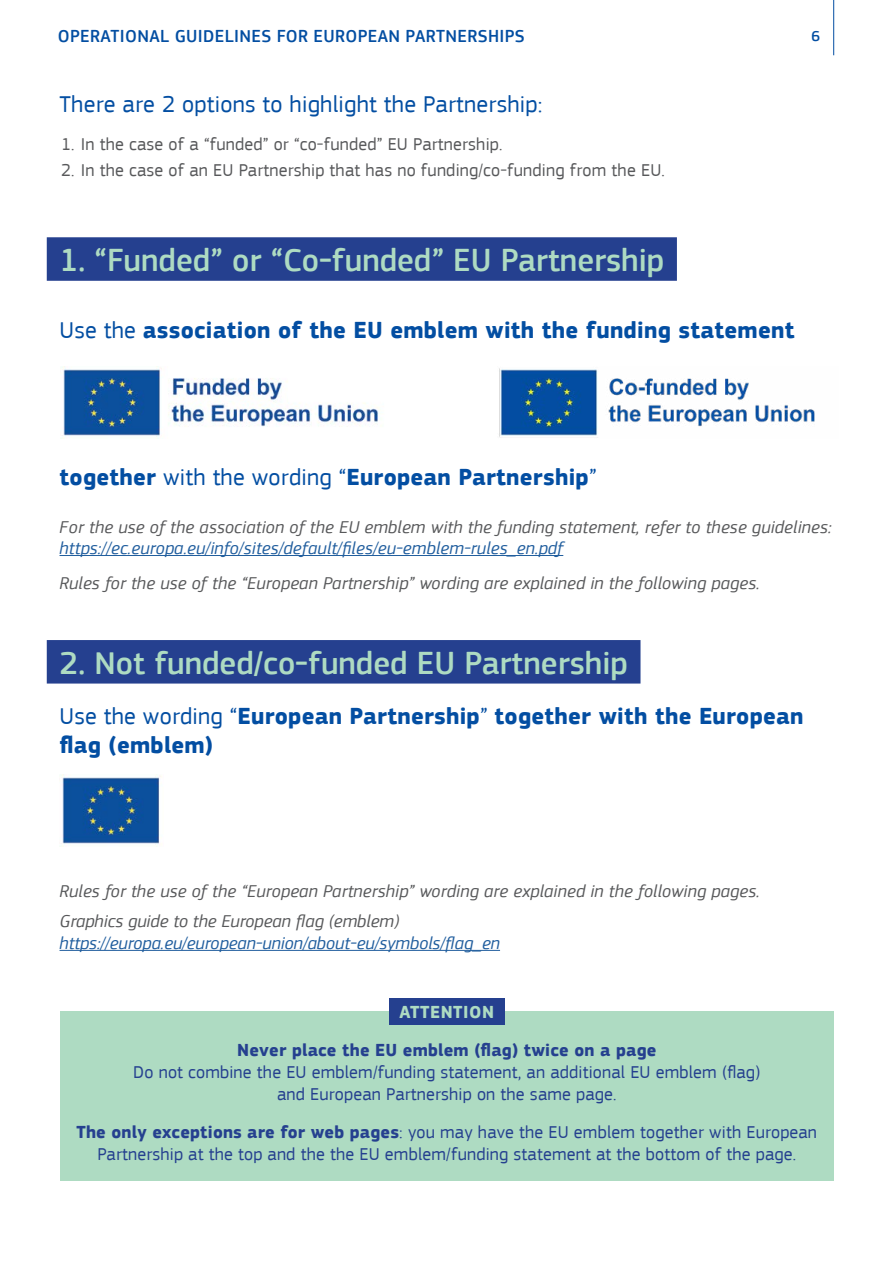
<style>
.page{position:relative;width:893px;height:1263px;background:#fff}
.page>*{position:absolute;margin:0;border:0;box-sizing:border-box;transform-origin:0 0}
.Title_Funded-cofunde{font:500 33px "EC Square Sans Pro";color:#aedbc2}
.body_text{font:700 24px/28.8px "EC Square Sans Pro";letter-spacing:.01em;color:#034ea2}
.Titles{font:24px "EC Square Sans Pro";letter-spacing:.01em;color:#034ea2}
.body_text-2{font:italic 18px/21.6px "EC Square Sans Pro";letter-spacing:.01em;color:#58595b}
.body_text-3{font:18px/21.6px "EC Square Sans Pro";letter-spacing:.01em;color:#25408f;text-align:center}
.t1{font:18px "EC Square Sans Pro";letter-spacing:.01em;color:#58595b}
.body_text-4{font:italic 18px/21.6px "EC Square Sans Pro";color:#215e9e}
.t2{font:500 18px "EC Square Sans Pro";letter-spacing:.02em;color:#034ea2}
.body_text-5{font:700 18px "EC Square Sans Pro";letter-spacing:.03em;color:#aedbc2}
.t3{font:500 15px "EC Square Sans Pro";color:#034ea2}
.s1{font-weight:400}
.s2{color:#215e9e}
.s3{color:#58595b}
.s4{font-weight:700}
</style>
<div class="page">
<hr style="left:833px;top:0;width:1px;height:55px;background:#034ea2">
<div style="left:60px;top:1011px;width:774px;height:169px;background:#aedbc2"></div>
<div style="left:389px;top:998px;width:116px;height:27px;background:#25408f"></div>
<img style="left:62px;top:366px;width:317px;height:72px">
<img style="left:499px;top:368px;width:316px;height:70px">
<div style="left:47px;top:237px;width:630px;height:44px;background:#25408f"></div>
<hr style="left:60px;top:555px;width:503px;height:1px;background:#215e9e">
<div style="left:47px;top:640px;width:593px;height:43px;background:#25408f"></div>
<hr style="left:60px;top:950px;width:440px;height:1px;background:#215e9e">
<img style="left:61px;top:774px;width:101px;height:72px">
<p class="t2" style="left:58px;top:26px;width:468px">OPERATIONAL GUIDELINES FOR EUROPEAN PARTNERSHIPS</p>
<p class="t3" style="left:811px;top:27px;width:10px">6</p>
<p class="Titles" style="left:60px;top:90px;width:484px">There are 2 options to highlight the Partnership:</p>
<p class="t1" style="left:61px;top:134px;width:443px">1. In the case of a “funded” or “co-funded” EU Partnership.</p>
<p class="t1" style="left:61px;top:160px;width:605px">2. In the case of an EU Partnership that has no funding/co-funding from the EU.</p>
<p class="Title_Funded-cofunde" style="left:60px;top:241px;width:606px">1. “Funded” or “Co-funded” EU Partnership</p>
<p class="body_text" style="left:60px;top:317px;width:736px"><span class="s1">Use the</span> association of the EU emblem with the funding statement</p>
<p class="body_text" style="left:60px;top:464px;width:538px">together <span class="s1">with the wording “</span>European Partnership<span class="s1">”</span></p>
<p class="body_text-2" style="left:60px;top:516px;width:774px">For the use of the association of the EU emblem with the funding statement, refer to these guidelines: <span class="s2">https://ec.europa.eu/info/sites/default/files/eu-emblem-rules_en.pdf</span></p>
<p class="body_text-2" style="left:60px;top:572px;width:702px">Rules for the use of the “European Partnership” wording are explained in the following pages.</p>
<p class="Title_Funded-cofunde" style="left:60px;top:644px;width:570px">2. Not funded/co-funded EU Partnership</p>
<p class="body_text" style="left:60px;top:703px;width:745px"><span class="s1">Use the wording “</span>European Partnership<span class="s1">”</span> together with the European flag (emblem)</p>
<p class="body_text-2" style="left:60px;top:881px;width:702px">Rules for the use of the “European Partnership” wording are explained in the following pages.</p>
<p class="body_text-4" style="left:60px;top:911px;width:442px"><span class="s3">Graphics guide to the European flag (emblem) </span>https://europa.eu/european-union/about-eu/symbols/flag_en</p>
<p class="body_text-5" style="left:399px;top:1001px;width:96px">ATTENTION</p>
<p class="body_text-3" style="left:133px;top:1040px;width:629px"><span class="s4">Never place the EU emblem (flag) twice on a page<br></span>Do not combine the EU emblem/funding statement, an additional EU emblem (flag) and European Partnership on the same page.</p>
<p class="body_text-3" style="left:77px;top:1121px;width:742px"><span class="s4">The only exceptions are for web pages</span>: you may have the EU emblem together with European<br>Partnership at the top and the the EU emblem/funding statement at the bottom of the page.</p>
</div>
